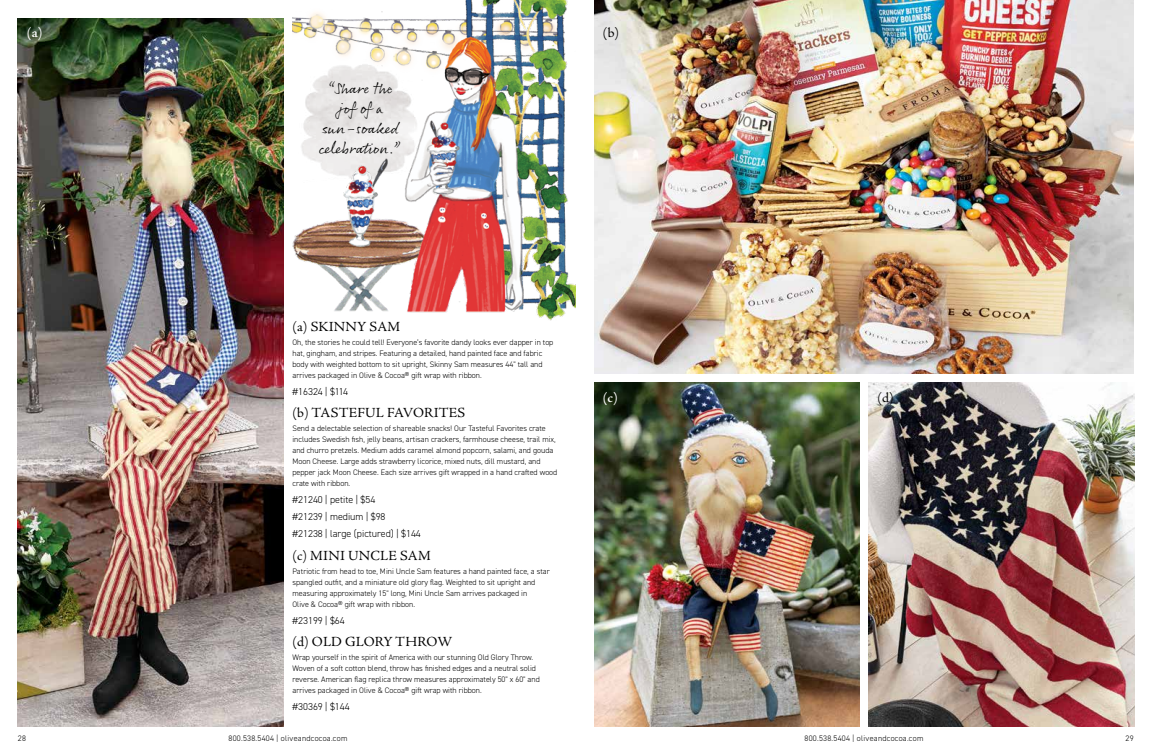
<style>
.page{position:relative;width:1152px;height:756px;background:#fff}
.page>*{position:absolute;margin:0;border:0;box-sizing:border-box;transform-origin:0 0}
.t1{font:15.5px/20px "Rollerscript Smooth";color:#000;text-align:center}
.t2{font:14px "Adobe Jenson Pro";letter-spacing:.015em;color:#000}
.t3{font:600 14px "Adobe Jenson Pro";color:#fff}
.t4{font:300 10px/17px "DIN2014";color:#000}
.t5{font:300 8px/11px "DIN2014";color:#000}
.t6{font:300 8px "DIN2014";letter-spacing:.035em;color:#000}
</style>
<div class="page">
<img style="left:18px;top:18px;width:266px;height:709px">
<img style="left:594px;top:382px;width:266px;height:345px">
<img style="left:594px;top:0;width:540px;height:374px">
<img style="left:868px;top:382px;width:266px;height:345px">
<img style="left:292px;top:0;width:284px;height:321px">
<h2 class="t3" style="left:27px;top:25px;width:17px">(a)</h2>
<h2 class="t2" style="left:603px;top:25px;width:18px">(b)</h2>
<h1 class="t1" style="left:319px;top:77px;width:84px">“Share the jof of a sun-soaked celebration.”</h1>
<h2 class="t2" style="left:292px;top:319px;width:109px">(a) SKINNY SAM</h2>
<p class="t5" style="left:292px;top:337px;width:262px">Oh, the stories he could tell! Everyone’s favorite dandy looks ever dapper in top hat, gingham, and stripes. Featuring a detailed, hand painted face and fabric body with weighted bottom to sit upright, Skinny Sam measures 44" tall and arrives packaged in Olive &amp; Cocoa® gift wrap with ribbon.</p>
<p class="t4" style="left:292px;top:383px;width:57px">#16324 | $114</p>
<h2 class="t2" style="left:292px;top:405px;width:174px">(b) TASTEFUL FAVORITES</h2>
<p class="t5" style="left:292px;top:423px;width:266px">Send a delectable selection of shareable snacks! Our Tasteful Favorites crate includes Swedish fish, jelly beans, artisan crackers, farmhouse cheese, trail mix, and churro pretzels. Medium adds caramel almond popcorn, salami, and gouda Moon Cheese. Large adds strawberry licorice, mixed nuts, dill mustard, and pepper jack Moon Cheese. Each size arrives gift wrapped in a hand crafted wood crate with ribbon.</p>
<p class="t4" style="left:292px;top:491px;width:130px">#21240 | petite | $54<br>#21239 | medium | $98<br>#21238 | large (pictured) | $144</p>
<h2 class="t2" style="left:292px;top:547px;width:140px">(c) MINI UNCLE SAM</h2>
<p class="t5" style="left:292px;top:566px;width:259px">Patriotic from head to toe, Mini Uncle Sam features a hand painted face, a star spangled outfit, and a miniature old glory flag. Weighted to sit upright and measuring approximately 15" long, Mini Uncle Sam arrives packaged in<br>Olive &amp; Cocoa® gift wrap with ribbon.</p>
<p class="t4" style="left:292px;top:612px;width:54px">#23199 | $64</p>
<h2 class="t2" style="left:292px;top:634px;width:161px">(d) OLD GLORY THROW</h2>
<p class="t5" style="left:292px;top:652px;width:249px">Wrap yourself in the spirit of America with our stunning Old Glory Throw.<br>Woven of a soft cotton blend, throw has finished edges and a neutral solid reverse. American flag replica throw measures approximately 50" x 60" and arrives packaged in Olive &amp; Cocoa® gift wrap with ribbon.</p>
<p class="t4" style="left:292px;top:698px;width:59px">#30369 | $144</p>
<h2 class="t3" style="left:603px;top:389px;width:16px">(c)</h2>
<h2 class="t2" style="left:877px;top:389px;width:18px">(d)</h2>
<p class="t5" style="left:18px;top:732px;width:10px">28</p>
<p class="t6" style="left:229px;top:733px;width:120px">800.538.5404 | oliveandcocoa.com</p>
<p class="t6" style="left:805px;top:733px;width:120px">800.538.5404 | oliveandcocoa.com</p>
<p class="t5" style="left:1126px;top:732px;width:10px">29</p>
</div>
